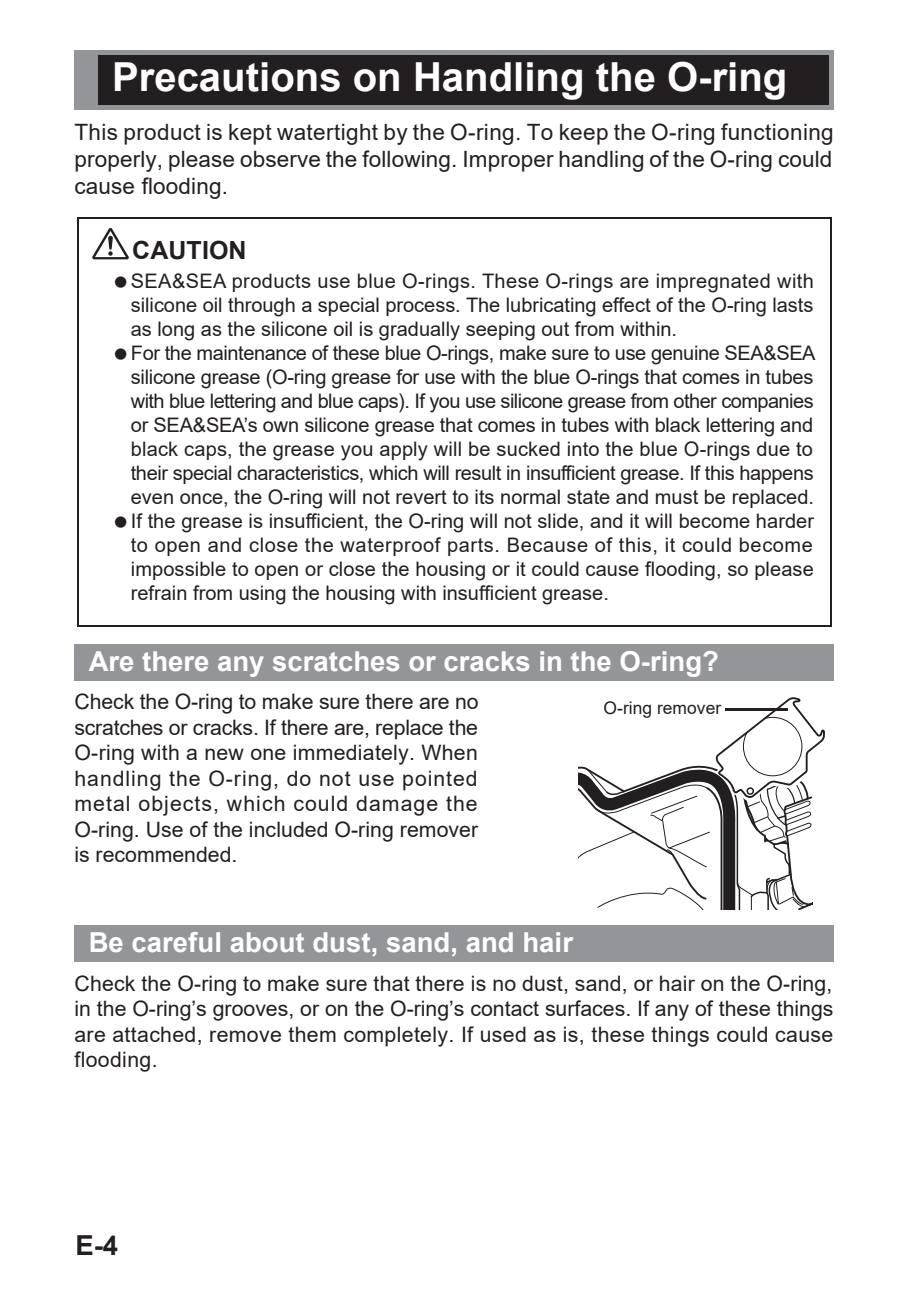
<style>
.page{position:relative;width:908px;height:1290px;background:#fff}
.page>*{position:absolute;margin:0;border:0;box-sizing:border-box;transform-origin:0 0}
.t1{font:700 40px "Arial";color:#fff}
.t2{font:700 27.5px "Arial";color:#fff}
.t3{font:700 27.5px "Arial";color:#231f20}
.t4{font:700 25px "Arial";color:#231f20}
.t5{font:22.5px/27px "Arial";letter-spacing:.005em;color:#231f20;text-align:justify}
.t6{font:21.25px/25.5px "Arial";letter-spacing:.015em;color:#231f20;text-align:justify}
.t7{font:20px/24px "Arial";color:#231f20}
.t8{font:17.5px "Arial";letter-spacing:.005em;color:#231f20}
</style>
<div class="page">
<div style="left:98px;top:52px;width:732px;height:55px;background:#231f20"></div>
<div style="left:74px;top:644px;width:759px;height:36px;background:#939598"></div>
<div style="left:74px;top:925px;width:759px;height:36px;background:#939598"></div>
<div style="left:828px;top:53px;width:5px;height:53px;background:#939598"></div>
<hr style="left:78px;top:219px;width:1px;height:407px;background:#231f20">
<hr style="left:830px;top:219px;width:1px;height:407px;background:#231f20">
<hr style="left:78px;top:217px;width:753px;height:2px;background:#231f20">
<hr style="left:78px;top:625px;width:753px;height:1px;background:#231f20">
<div style="left:77px;top:52px;width:21px;height:55px;background:#939598"></div>
<div style="left:74px;top:50px;width:5px;height:57px;background:#939598"></div>
<div style="left:74px;top:50px;width:759px;height:5px;background:#939598"></div>
<div style="left:74px;top:105px;width:759px;height:5px;background:#939598"></div>
<svg style="left:92px;top:228px;width:37px;height:31px"></svg>
<svg style="left:578px;top:697px;width:246px;height:212px"></svg>
<hr style="left:724px;top:708px;width:63px;height:3px;background:#231f20">
<h1 class="t1" style="left:112px;top:49px;width:676px">Precautions on Handling the O-ring</h1>
<p class="t5" style="left:74px;top:118px;width:760px">This product is kept watertight by the O-ring. To keep the O-ring functioning properly, please observe the following. Improper handling of the O-ring could cause flooding.</p>
<p class="t4" style="left:132px;top:232px;width:116px">CAUTION</p>
<p class="t7" style="left:131px;top:269px;width:686px">SEA&amp;SEA products use blue O-rings. These O-rings are impregnated with silicone oil through a special process. The lubricating effect of the O-ring lasts as long as the silicone oil is gradually seeping out from within.<br>For the maintenance of these blue O-rings, make sure to use genuine SEA&amp;SEA silicone grease (O-ring grease for use with the blue O-rings that comes in tubes with blue lettering and blue caps). If you use silicone grease from other companies or SEA&amp;SEA’s own silicone grease that comes in tubes with black lettering and black caps, the grease you apply will be sucked into the blue O-rings due to their special characteristics, which will result in insufficient grease. If this happens even once, the O-ring will not revert to its normal state and must be replaced.<br>If the grease is insufficient, the O-ring will not slide, and it will become harder to open and close the waterproof parts. Because of this, it could become impossible to open or close the housing or it could cause flooding, so please refrain from using the housing with insufficient grease.</p>
<h2 class="t2" style="left:89px;top:642px;width:631px">Are there any scratches or cracks in the O-ring?</h2>
<p class="t6" style="left:74px;top:689px;width:405px">Check the O-ring to make sure there are no scratches or cracks. If there are, replace the O-ring with a new one immediately. When handling the O-ring, do not use pointed metal objects, which could damage the O-ring. Use of the included O-ring remover is recommended.</p>
<h2 class="t2" style="left:89px;top:923px;width:485px">Be careful about dust, sand, and hair</h2>
<p class="t8" style="left:603px;top:695px;width:119px">O-ring remover</p>
<p class="t6" style="left:74px;top:970px;width:760px">Check the O-ring to make sure that there is no dust, sand, or hair on the O-ring, in the O-ring’s grooves, or on the O-ring’s contact surfaces. If any of these things are attached, remove them completely. If used as is, these things could cause flooding.</p>
<h2 class="t3" style="left:75px;top:1226px;width:44px">E-4</h2>
</div>
